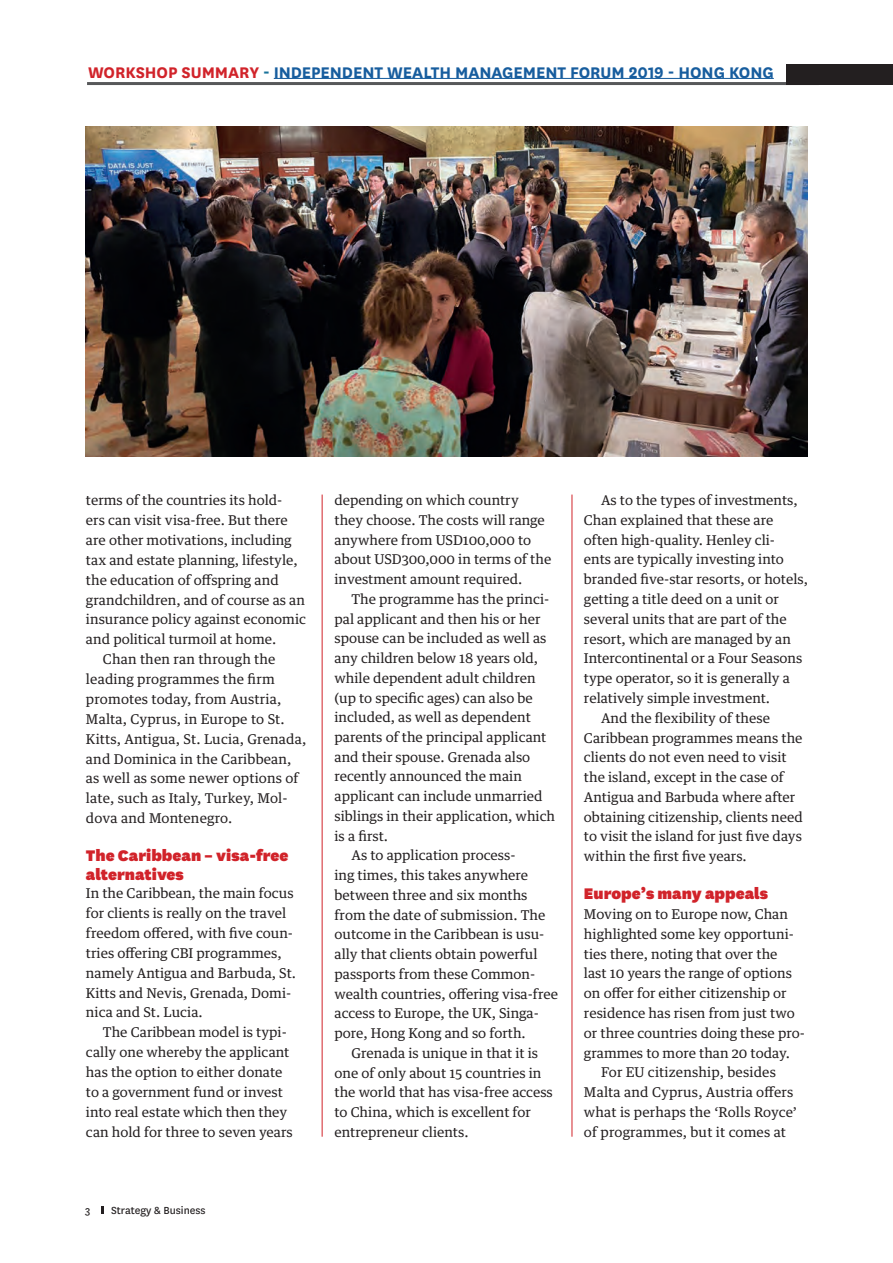
<style>
.page{position:relative;width:893px;height:1263px;background:#fff}
.page>*{position:absolute;margin:0;border:0;box-sizing:border-box;transform-origin:0 0}
.t1{font:700 18px "National";letter-spacing:-.005em;color:#175d9e}
.t2{font:900 18px/18.5px "National";color:#d1232a}
.t3{font:13.5px/19.8px "Guardian Text Egyp";color:#231f20}
.t4{font:12px "National";color:#231f20}
.s1{color:#d1232a}
.s2{color:#18729a}
</style>
<div class="page">
<svg style="left:101px;top:1206px;width:2px;height:8px"></svg>
<hr style="left:87px;top:82px;width:732px;height:3px;background:#57585a">
<div style="left:786px;top:64px;width:107px;height:21px;background:#231f20"></div>
<hr style="left:274px;top:78px;width:500px;height:1px;background:#175d9e">
<hr style="left:322px;top:495px;width:1px;height:642px;background:#d1232a">
<hr style="left:572px;top:495px;width:1px;height:642px;background:#d1232a">
<img style="left:85px;top:126px;width:723px;height:330px">
<h1 class="t1" style="left:88px;top:60px;width:687px"><span class="s1">WORKSHOP SUMMARY</span> <span class="s2">-</span> INDEPENDENT WEALTH MANAGEMENT FORUM 2019 - HONG KONG</h1>
<p class="t3" style="left:86px;top:489px;width:198px">terms of the countries its hold-</p>
<p class="t3" style="left:86px;top:509px;width:203px">ers can visit visa-free. But there</p>
<p class="t3" style="left:86px;top:529px;width:207px">are other motivations, including</p>
<p class="t3" style="left:86px;top:549px;width:213px">tax and estate planning, lifestyle,</p>
<p class="t3" style="left:86px;top:568px;width:194px">the education of offspring and</p>
<p class="t3" style="left:86px;top:588px;width:221px">grandchildren, and of course as an</p>
<p class="t3" style="left:86px;top:608px;width:221px">insurance policy against economic</p>
<p class="t3" style="left:86px;top:628px;width:192px">and political turmoil at home.</p>
<p class="t3" style="left:103px;top:648px;width:174px">Chan then ran through the</p>
<p class="t3" style="left:86px;top:668px;width:190px">leading programmes the firm</p>
<p class="t3" style="left:86px;top:688px;width:197px">promotes today, from Austria,</p>
<p class="t3" style="left:86px;top:708px;width:200px">Malta, Cyprus, in Europe to St.</p>
<p class="t3" style="left:86px;top:727px;width:222px">Kitts, Antigua, St. Lucia, Grenada,</p>
<p class="t3" style="left:86px;top:747px;width:207px">and Dominica in the Caribbean,</p>
<p class="t3" style="left:86px;top:767px;width:214px">as well as some newer options of</p>
<p class="t3" style="left:86px;top:787px;width:203px">late, such as Italy, Turkey, Mol-</p>
<p class="t3" style="left:86px;top:807px;width:148px">dova and Montenegro.</p>
<h1 class="t2" style="left:86px;top:845px;width:204px">The Caribbean – visa-free alternatives</h1>
<p class="t3" style="left:86px;top:882px;width:212px">In the Caribbean, the main focus for clients is really on the travel freedom offered, with five coun&shy;tries offering CBI programmes, namely Antigua and Barbuda, St.<br>Kitts and Nevis, Grenada, Domi&shy;nica and St. Lucia.</p>
<p class="t3" style="left:86px;top:1021px;width:208px;text-indent:17px">The Caribbean model is typi&shy;cally one whereby the applicant has the option to either donate to a government fund or invest into real estate which then they can hold for three to seven years</p>
<p class="t4" style="left:85px;top:1202px;width:7px">3</p>
<p class="t4" style="left:111px;top:1202px;width:96px">Strategy &amp; Business</p>
<p class="t3" style="left:334px;top:489px;width:218px">depending on which country<br>they choose. The costs will range anywhere from USD100,000 to about USD300,000 in terms of the investment amount required.</p>
<p class="t3" style="left:351px;top:588px;width:199px">The programme has the princi-</p>
<p class="t3" style="left:334px;top:607px;width:208px">pal applicant and then his or her</p>
<p class="t3" style="left:334px;top:627px;width:213px">spouse can be included as well as</p>
<p class="t3" style="left:334px;top:647px;width:205px">any children below 18 years old,</p>
<p class="t3" style="left:334px;top:667px;width:203px">while dependent adult children</p>
<p class="t3" style="left:334px;top:686px;width:200px">(up to specific ages) can also be</p>
<p class="t3" style="left:334px;top:706px;width:198px">included, as well as dependent</p>
<p class="t3" style="left:334px;top:726px;width:213px">parents of the principal applicant</p>
<p class="t3" style="left:334px;top:746px;width:197px">and their spouse. Grenada also</p>
<p class="t3" style="left:334px;top:765px;width:189px">recently announced the main</p>
<p class="t3" style="left:334px;top:785px;width:210px">applicant can include unmarried</p>
<p class="t3" style="left:334px;top:805px;width:222px">siblings in their application, which</p>
<p class="t3" style="left:334px;top:824px;width:55px">is a first.</p>
<p class="t3" style="left:351px;top:844px;width:165px">As to application process-</p>
<p class="t3" style="left:334px;top:864px;width:195px">ing times, this takes anywhere</p>
<p class="t3" style="left:334px;top:884px;width:194px">between three and six months</p>
<p class="t3" style="left:334px;top:903px;width:212px">from the date of submission. The</p>
<p class="t3" style="left:334px;top:923px;width:211px">outcome in the Caribbean is usu-</p>
<p class="t3" style="left:334px;top:943px;width:204px">ally that clients obtain powerful</p>
<p class="t3" style="left:334px;top:963px;width:202px">passports from these Common-</p>
<p class="t3" style="left:334px;top:982px;width:225px">wealth countries, offering visa-free</p>
<p class="t3" style="left:334px;top:1002px;width:206px">access to Europe, the UK, Singa-</p>
<p class="t3" style="left:334px;top:1022px;width:193px">pore, Hong Kong and so forth.</p>
<p class="t3" style="left:351px;top:1042px;width:188px">Grenada is unique in that it is</p>
<p class="t3" style="left:334px;top:1061px;width:209px">one of only about 15 countries in</p>
<p class="t3" style="left:334px;top:1081px;width:220px">the world that has visa-free access</p>
<p class="t3" style="left:334px;top:1101px;width:198px">to China, which is excellent for</p>
<p class="t3" style="left:334px;top:1121px;width:136px">entrepreneur clients.</p>
<p class="t3" style="left:601px;top:489px;width:198px">As to the types of investments,</p>
<p class="t3" style="left:584px;top:509px;width:191px">Chan explained that these are</p>
<p class="t3" style="left:584px;top:529px;width:193px">often high-quality. Henley cli-</p>
<p class="t3" style="left:584px;top:548px;width:201px">ents are typically investing into</p>
<p class="t3" style="left:584px;top:568px;width:225px">branded five-star resorts, or hotels,</p>
<p class="t3" style="left:584px;top:588px;width:196px">getting a title deed on a unit or</p>
<p class="t3" style="left:584px;top:608px;width:204px">several units that are part of the</p>
<p class="t3" style="left:584px;top:627px;width:209px">resort, which are managed by an</p>
<p class="t3" style="left:584px;top:647px;width:220px">Intercontinental or a Four Seasons</p>
<p class="t3" style="left:584px;top:667px;width:208px">type operator, so it is generally a</p>
<p class="t3" style="left:584px;top:687px;width:188px">relatively simple investment.</p>
<p class="t3" style="left:601px;top:707px;width:170px">And the flexibility of these</p>
<p class="t3" style="left:584px;top:726px;width:220px">Caribbean programmes means the</p>
<p class="t3" style="left:584px;top:746px;width:204px">clients do not even need to visit</p>
<p class="t3" style="left:584px;top:766px;width:201px">the island, except in the case of</p>
<p class="t3" style="left:584px;top:786px;width:213px">Antigua and Barbuda where after</p>
<p class="t3" style="left:584px;top:805px;width:220px">obtaining citizenship, clients need</p>
<p class="t3" style="left:584px;top:825px;width:219px">to visit the island for just five days</p>
<p class="t3" style="left:584px;top:845px;width:164px">within the first five years.</p>
<h1 class="t2" style="left:584px;top:883px;width:186px">Europe’s many appeals</h1>
<p class="t3" style="left:584px;top:903px;width:206px">Moving on to Europe now, Chan</p>
<p class="t3" style="left:584px;top:923px;width:212px">highlighted some key opportuni-</p>
<p class="t3" style="left:584px;top:942px;width:195px">ties there, noting that over the</p>
<p class="t3" style="left:584px;top:962px;width:209px">last 10 years the range of options</p>
<p class="t3" style="left:584px;top:982px;width:204px">on offer for either citizenship or</p>
<p class="t3" style="left:584px;top:1002px;width:212px">residence has risen from just two</p>
<p class="t3" style="left:584px;top:1022px;width:223px">or three countries doing these pro-</p>
<p class="t3" style="left:584px;top:1041px;width:207px">grammes to more than 20 today.</p>
<p class="t3" style="left:601px;top:1061px;width:176px">For EU citizenship, besides</p>
<p class="t3" style="left:584px;top:1081px;width:211px">Malta and Cyprus, Austria offers</p>
<p class="t3" style="left:584px;top:1101px;width:215px">what is perhaps the ‘Rolls Royce’</p>
<p class="t3" style="left:584px;top:1120px;width:204px">of programmes, but it comes at</p>
</div>
